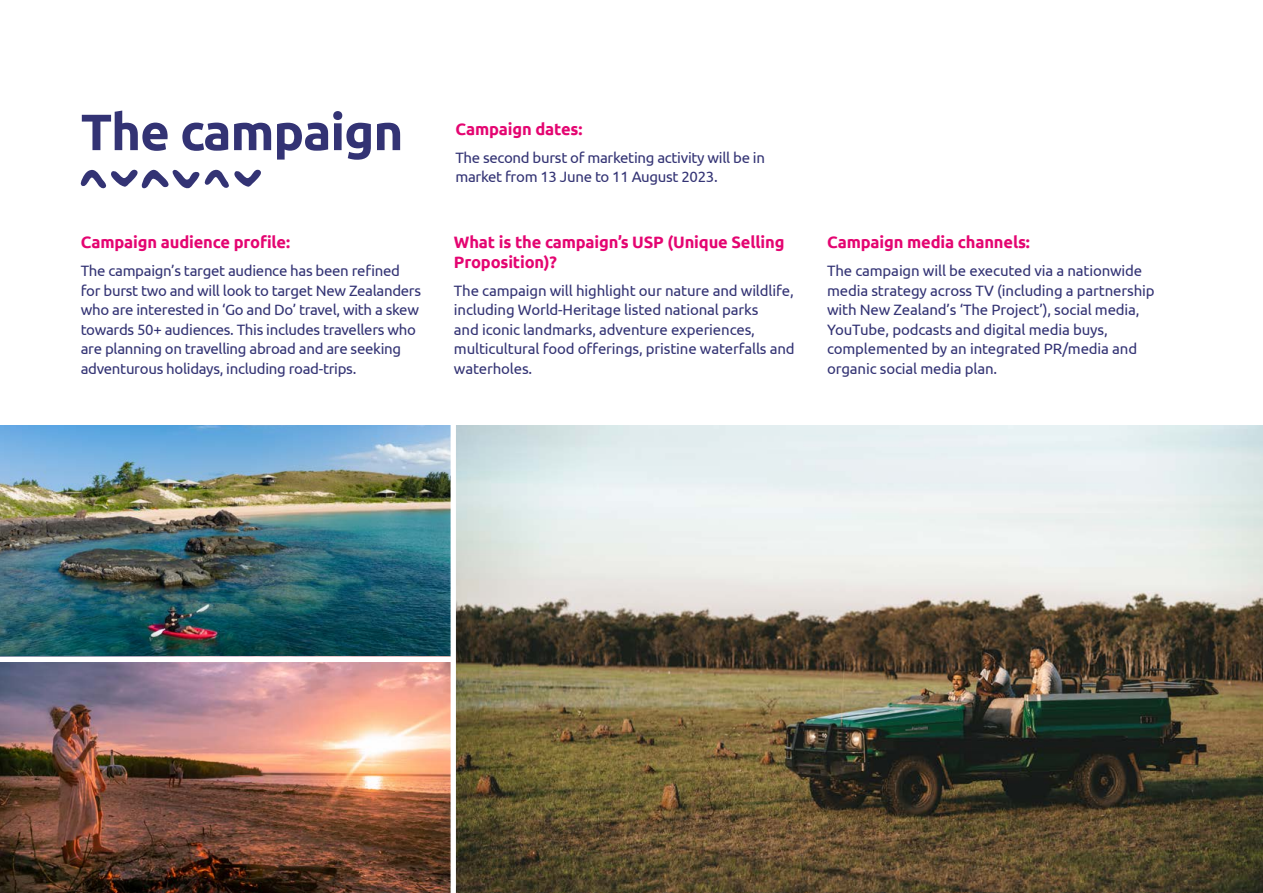
<style>
.page{position:relative;width:1263px;height:893px;background:#fff}
.page>*{position:absolute;margin:0;border:0;box-sizing:border-box;transform-origin:0 0}
.A_head{font:700 51px "Ubuntu";letter-spacing:-.02em;color:#333374}
.B_head{font:700 16.5px/19.8px "Ubuntu";letter-spacing:-.01em;color:#e40571}
.New_intro{font:15px/19.5px "Ubuntu";letter-spacing:-.01em;color:#333374}
</style>
<div class="page">
<img style="left:456px;top:426px;width:807px;height:467px">
<img style="left:0;top:426px;width:451px;height:231px">
<img style="left:0;top:662px;width:451px;height:231px">
<svg style="left:80px;top:169px;width:119px;height:20px"></svg>
<svg style="left:205px;top:169px;width:56px;height:19px"></svg>
<p class="A_head" style="left:81px;top:101px;width:324px">The campaign</p>
<p class="B_head" style="left:81px;top:232px;width:211px">Campaign audience profile:</p>
<p class="New_intro" style="left:81px;top:261px;width:342px">The campaign’s target audience has been refined for burst two and will look to target New Zealanders who are interested in ‘Go and Do’ travel, with a skew towards 50+ audiences. This includes travellers who are planning on travelling abroad and are seeking adventurous holidays, including road-trips.</p>
<p class="B_head" style="left:455px;top:119px;width:129px">Campaign dates:</p>
<p class="New_intro" style="left:455px;top:147px;width:311px">The second burst of marketing activity will be in market from 13 June to 11 August 2023.</p>
<p class="B_head" style="left:454px;top:232px;width:332px">What is the campaign’s USP (Unique Selling<br>Proposition)?</p>
<p class="New_intro" style="left:454px;top:280px;width:342px">The campaign will highlight our nature and wildlife, including World-Heritage listed national parks<br>and iconic landmarks, adventure experiences, multicultural food offerings, pristine waterfalls and waterholes.</p>
<p class="B_head" style="left:827px;top:232px;width:204px">Campaign media channels:</p>
<p class="New_intro" style="left:827px;top:261px;width:329px">The campaign will be executed via a nationwide media strategy across TV (including a partnership with New Zealand’s ‘The Project’), social media, YouTube, podcasts and digital media buys, complemented by an integrated PR/media and organic social media plan.</p>
</div>
